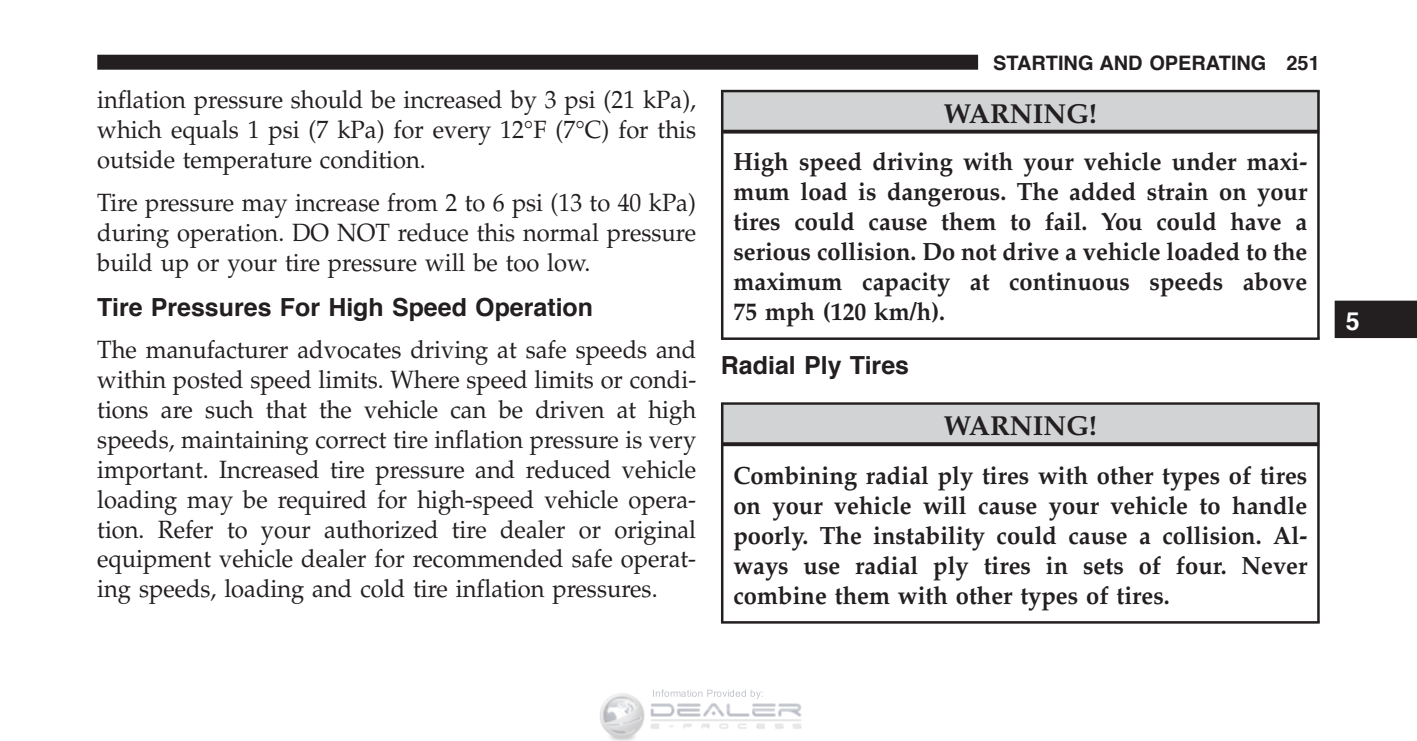
<style>
.page{position:relative;width:1417px;height:741px;background:#fff}
.page>*{position:absolute;margin:0;border:0;box-sizing:border-box;transform-origin:0 0}
.t1{font:700 27.5px "Palatino";color:#231f20}
.t2{font:25px/30px "Palatino";color:#231f20;text-align:justify;scale:.95 1}
.t3{font:700 25px/30px "Palatino";color:#231f20;text-align:justify;scale:.95 1}
.t4{font:700 25px "Helvetica";color:#231f20}
.t5{font:700 25px "Helvetica";color:#fff}
.t6{font:700 20px "Helvetica";color:#231f20}
</style>
<div class="page">
<div style="left:721px;top:92px;width:599px;height:42px;background:#d1d3d4"></div>
<div style="left:721px;top:405px;width:599px;height:42px;background:#d1d3d4"></div>
<div style="left:1335px;top:301px;width:82px;height:37px;background:#231f20"></div>
<hr style="left:722px;top:130px;width:596px;height:3px;background:#231f20">
<hr style="left:721px;top:90px;width:599px;height:2px;background:#231f20">
<hr style="left:1317px;top:91px;width:3px;height:248px;background:#231f20">
<hr style="left:721px;top:337px;width:599px;height:3px;background:#231f20">
<hr style="left:721px;top:91px;width:2px;height:248px;background:#231f20">
<svg style="left:723px;top:442px;width:594px;height:4px;background:#2d2a2b"></svg>
<hr style="left:721px;top:402px;width:599px;height:3px;background:#231f20">
<hr style="left:1317px;top:403px;width:3px;height:219px;background:#231f20">
<hr style="left:721px;top:621px;width:599px;height:3px;background:#231f20">
<hr style="left:721px;top:403px;width:2px;height:219px;background:#231f20">
<div style="left:97px;top:55px;width:881px;height:15px;background:#231f20"></div>
<img style="left:600px;top:689px;width:202px;height:52px">
<p class="t2" style="left:97px;top:85px;width:632px">inflation pressure should be increased by 3 psi (21 kPa), which equals 1 psi (7 kPa) for every 12°F (7°C) for this outside temperature condition.</p>
<p class="t2" style="left:97px;top:188px;width:632px">Tire pressure may increase from 2 to 6 psi (13 to 40 kPa) during operation. DO NOT reduce this normal pressure build up or your tire pressure will be too low.</p>
<p class="t4" style="left:97px;top:296px;width:497px">Tire Pressures For High Speed Operation</p>
<p class="t2" style="left:97px;top:335px;width:632px">The manufacturer advocates driving at safe speeds and within posted speed limits. Where speed limits or condi&shy;tions are such that the vehicle can be driven at high speeds, maintaining correct tire inflation pressure is very important. Increased tire pressure and reduced vehicle loading may be required for high-speed vehicle opera&shy;tion. Refer to your authorized tire dealer or original equipment vehicle dealer for recommended safe operat&shy;ing speeds, loading and cold tire inflation pressures.</p>
<p class="t6" style="left:993px;top:54px;width:328px">STARTING AND OPERATING 251</p>
<p class="t1" style="left:944px;top:97px;width:155px">WARNING!</p>
<p class="t3" style="left:733px;top:147px;width:606px">High speed driving with your vehicle under maxi&shy;mum load is dangerous. The added strain on your tires could cause them to fail. You could have a serious collision. Do not drive a vehicle loaded to the maximum capacity at continuous speeds above 75 mph (120 km/h).</p>
<p class="t4" style="left:721px;top:354px;width:190px">Radial Ply Tires</p>
<p class="t1" style="left:944px;top:410px;width:155px">WARNING!</p>
<p class="t3" style="left:733px;top:461px;width:606px">Combining radial ply tires with other types of tires on your vehicle will cause your vehicle to handle poorly. The instability could cause a collision. Al&shy;ways use radial ply tires in sets of four. Never combine them with other types of tires.</p>
<p class="t5" style="left:1346px;top:311px;width:15px">5</p>
</div>
